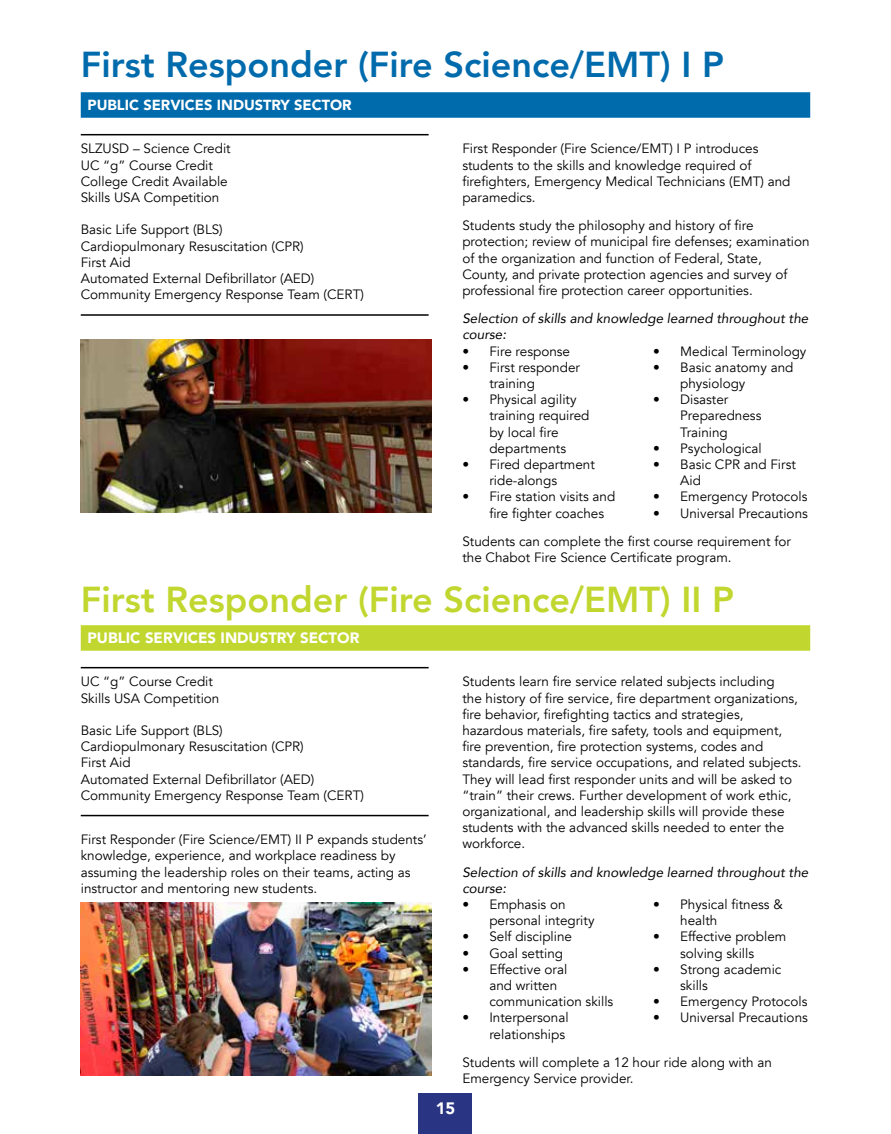
<style>
.page{position:relative;width:891px;height:1134px;background:#fff}
.page>*{position:absolute;margin:0;border:0;box-sizing:border-box;transform-origin:0 0}
.t1{font:800 36px "Avenir";color:#c1d72f}
.t2{font:800 36px "Avenir";color:#006bac}
.t3{font:900 16.5px "Avenir";color:#fff}
.t4{font:900 15px "Avenir";color:#fff}
.t5{font:900 14.55px "Avenir";color:#fff}
.t6{font:13.5px/16.2px "Avenir";color:#000}
.t7{font:italic 13.5px/16.2px "Avenir";color:#000}
</style>
<div class="page">
<div style="left:81px;top:625px;width:729px;height:26px;background:#c1d72f"></div>
<hr style="left:81px;top:667px;width:348px;height:1px;background:#000">
<hr style="left:81px;top:815px;width:348px;height:1px;background:#000">
<img style="left:81px;top:340px;width:351px;height:173px">
<img style="left:81px;top:903px;width:351px;height:173px">
<div style="left:81px;top:92px;width:729px;height:26px;background:#006bac"></div>
<hr style="left:81px;top:134px;width:348px;height:1px;background:#000">
<hr style="left:81px;top:314px;width:348px;height:2px;background:#000">
<div style="left:419px;top:1093px;width:53px;height:41px;background:#293582"></div>
<h1 class="t2" style="left:81px;top:36px;width:645px">First Responder (Fire Science/EMT) I P</h1>
<p class="t5" style="left:88px;top:93px;width:266px">PUBLIC SERVICES INDUSTRY SECTOR</p>
<p class="t6" style="left:81px;top:141px;width:152px">SLZUSD – Science Credit<br>UC “g” Course Credit<br>College Credit Available<br>Skills USA Competition</p>
<p class="t6" style="left:81px;top:222px;width:285px">Basic Life Support (BLS)<br>Cardiopulmonary Resuscitation (CPR)<br>First Aid<br>Automated External Defibrillator (AED)<br>Community Emergency Response Team (CERT)</p>
<p class="t6" style="left:462px;top:141px;width:330px">First Responder (Fire Science/EMT) I P introduces students to the skills and knowledge required of firefighters, Emergency Medical Technicians (EMT) and paramedics.</p>
<p class="t6" style="left:462px;top:218px;width:349px">Students study the philosophy and history of fire protection; review of municipal fire defenses; examination of the organization and function of Federal, State, County, and private protection agencies and survey of professional fire protection career opportunities.</p>
<p class="t7" style="left:462px;top:310px;width:347px">Selection of skills and knowledge learned throughout the course:</p>
<p class="t6" style="left:462px;top:343px;width:109px">• Fire response</p>
<p class="t6" style="left:489px;top:359px;width:92px;text-indent:-27px">• First responder training</p>
<p class="t6" style="left:489px;top:392px;width:102px;text-indent:-27px">• Physical agility training required by local fire departments</p>
<p class="t6" style="left:489px;top:457px;width:107px;text-indent:-27px">• Fired department ride-alongs</p>
<p class="t6" style="left:489px;top:489px;width:127px;text-indent:-27px">• Fire station visits and fire fighter coaches</p>
<p class="t6" style="left:653px;top:343px;width:155px">• Medical Terminology</p>
<p class="t6" style="left:680px;top:359px;width:115px;text-indent:-27px">• Basic anatomy and physiology</p>
<p class="t6" style="left:680px;top:392px;width:83px;text-indent:-27px">• Disaster<br>Preparedness<br>Training</p>
<p class="t6" style="left:653px;top:440px;width:110px">• Psychological</p>
<p class="t6" style="left:680px;top:457px;width:117px;text-indent:-27px">• Basic CPR and First<br>Aid</p>
<p class="t6" style="left:653px;top:489px;width:156px">• Emergency Protocols</p>
<p class="t6" style="left:462px;top:499px;width:347px;line-height:28.2px;text-indent:191px">• Universal Precautions<br>Students can complete the first course requirement for</p>
<p class="t6" style="left:462px;top:550px;width:271px">the Chabot Fire Science Certificate program.</p>
<h1 class="t1" style="left:81px;top:571px;width:655px">First Responder (Fire Science/EMT) II P</h1>
<p class="t4" style="left:88px;top:625px;width:273px">PUBLIC SERVICES INDUSTRY SECTOR</p>
<p class="t6" style="left:81px;top:674px;width:140px">UC “g” Course Credit<br>Skills USA Competition</p>
<p class="t6" style="left:81px;top:723px;width:285px">Basic Life Support (BLS)<br>Cardiopulmonary Resuscitation (CPR)<br>First Aid<br>Automated External Defibrillator (AED)<br>Community Emergency Response Team (CERT)</p>
<p class="t6" style="left:81px;top:832px;width:347px">First Responder (Fire Science/EMT) II P expands students’ knowledge, experience, and workplace readiness by assuming the leadership roles on their teams, acting as instructor and mentoring new students.</p>
<p class="t6" style="left:462px;top:674px;width:341px">Students learn fire service related subjects including<br>the history of fire service, fire department organizations, fire behavior, firefighting tactics and strategies, hazardous materials, fire safety, tools and equipment, fire prevention, fire protection systems, codes and standards, fire service occupations, and related subjects.<br>They will lead first responder units and will be asked to “train” their crews. Further development of work ethic, organizational, and leadership skills will provide these students with the advanced skills needed to enter the workforce.</p>
<p class="t7" style="left:462px;top:864px;width:347px">Selection of skills and knowledge learned throughout the course:</p>
<p class="t6" style="left:489px;top:897px;width:107px;text-indent:-27px">• Emphasis on personal integrity</p>
<p class="t6" style="left:462px;top:929px;width:111px">• Self discipline</p>
<p class="t6" style="left:462px;top:945px;width:102px">• Goal setting</p>
<p class="t6" style="left:489px;top:961px;width:125px;text-indent:-27px">• Effective oral<br>and written communication skills</p>
<p class="t6" style="left:462px;top:1010px;width:108px;text-align:right">• Interpersonal relationships</p>
<p class="t6" style="left:680px;top:897px;width:104px;text-indent:-27px">• Physical fitness &amp; health</p>
<p class="t6" style="left:653px;top:929px;width:135px;text-align:center">• Effective problem solving skills</p>
<p class="t6" style="left:680px;top:961px;width:103px;text-indent:-27px">• Strong academic skills</p>
<p class="t6" style="left:653px;top:994px;width:156px">• Emergency Protocols</p>
<p class="t6" style="left:653px;top:1010px;width:156px">• Universal Precautions</p>
<p class="t6" style="left:462px;top:1054px;width:311px">Students will complete a 12 hour ride along with an<br>Emergency Service provider.</p>
<p class="t3" style="left:436px;top:1094px;width:21px">15</p>
</div>
